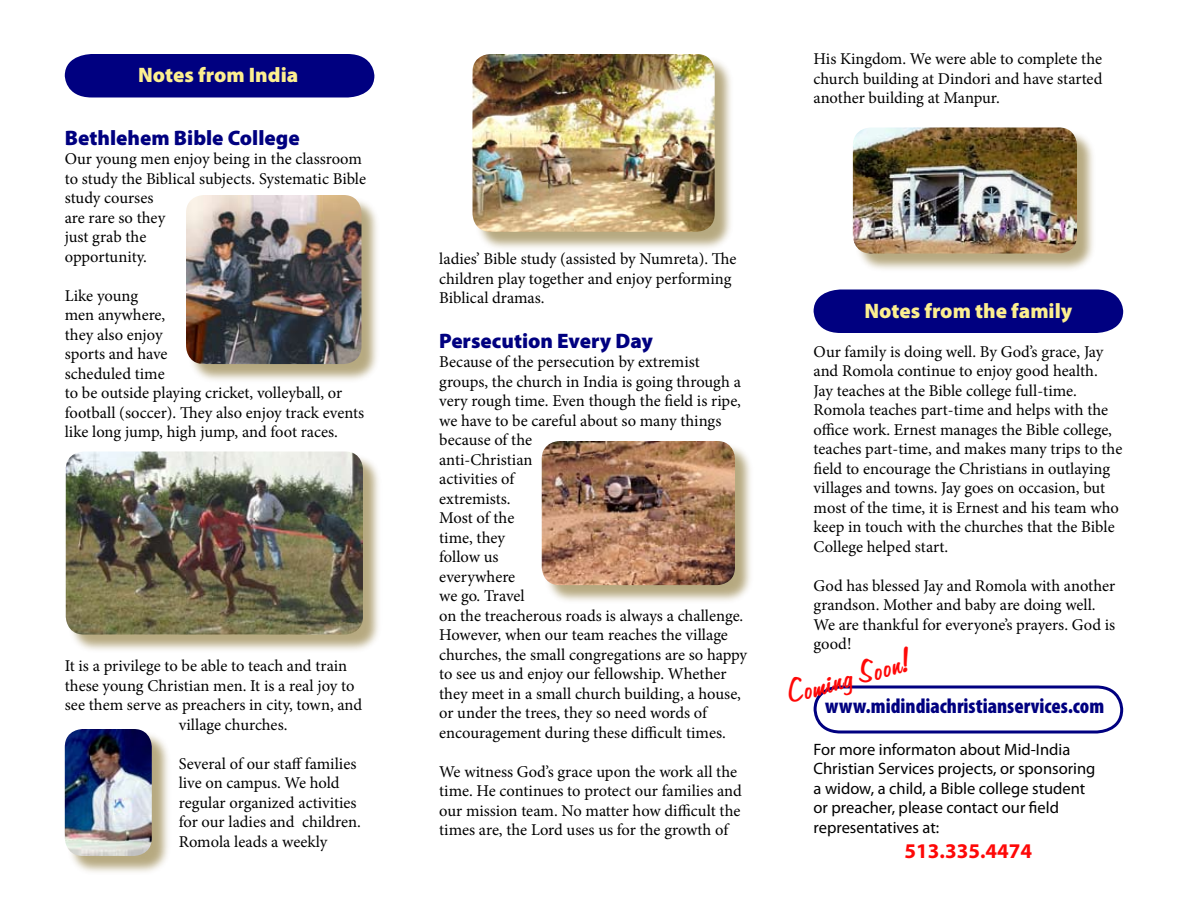
<style>
.page{position:relative;width:1188px;height:918px;background:#fff}
.page>*{position:absolute;margin:0;border:0;box-sizing:border-box;transform-origin:0 0}
.t1{font:36px "Jenkins";color:#fe0807}
.t2{font:900 21px "Myriad Pro";color:#000080}
.t3{font:900 condensed 21px "Myriad Pro";color:#000080}
.t4{font:900 21px "Myriad Pro";color:#fcef90}
.t5{font:700 21px "Myriad Pro";color:#fe0807}
.t6{font:16.5px/19.5px "Minion Pro";letter-spacing:-.005em;color:#000}
.t7{font:16.5px/19.6px "Myriad Pro";color:#000}
</style>
<div class="page">
<div style="left:814px;top:290px;width:309px;height:43px;background:#000080"></div>
<svg style="left:813px;top:685px;width:311px;height:49px"></svg>
<div style="left:65px;top:54px;width:309px;height:43px;background:#000080"></div>
<div style="left:67px;top:453px;width:316px;height:201px;background:#6e5300;opacity:.5"></div>
<img style="left:66px;top:452px;width:297px;height:182px;border-radius:18px">
<div style="left:66px;top:730px;width:106px;height:145px;background:#6e5300;opacity:.5"></div>
<img style="left:65px;top:729px;width:87px;height:127px;border-radius:18px">
<div style="left:188px;top:196px;width:194px;height:188px;background:#6e5300;opacity:.5"></div>
<img style="left:186px;top:195px;width:175px;height:169px;border-radius:18px">
<div style="left:474px;top:56px;width:261px;height:196px;background:#6e5300;opacity:.5"></div>
<img style="left:472px;top:54px;width:243px;height:178px;border-radius:18px">
<div style="left:543px;top:442px;width:212px;height:162px;background:#6e5300;opacity:.5"></div>
<img style="left:542px;top:441px;width:193px;height:144px;border-radius:18px">
<div style="left:854px;top:129px;width:242px;height:145px;background:#6e5300;opacity:.5"></div>
<img style="left:853px;top:128px;width:224px;height:126px;border-radius:18px">
<p class="t4" style="left:138px;top:61px;width:162px">Notes from India</p>
<p class="t2" style="left:65px;top:124px;width:236px">Bethlehem Bible College</p>
<p class="t6" style="left:65px;top:149px;width:303px">Our young men enjoy being in the classroom to study the Biblical subjects. Systematic Bible study courses<br>are rare so they<br>just grab the<br>opportunity.</p>
<p class="t6" style="left:65px;top:286px;width:301px">Like young<br>men anywhere,<br>they also enjoy<br>sports and have<br>scheduled time<br>to be outside playing cricket, volleyball, or football (soccer). They also enjoy track events like long jump, high jump, and foot races.</p>
<p class="t6" style="left:65px;top:656px;width:284px">It is a privilege to be able to teach and train</p>
<p class="t6" style="left:65px;top:676px;width:291px">these young Christian men. It is a real joy to</p>
<p class="t6" style="left:65px;top:695px;width:299px">see them serve as preachers in city, town, and</p>
<p class="t6" style="left:179px;top:715px;width:110px">village churches.</p>
<p class="t6" style="left:179px;top:754px;width:184px">Several of our staff families live on campus. We hold regular organized activities for our ladies and children.<br>Romola leads a weekly</p>
<p class="t6" style="left:814px;top:50px;width:290px;text-align:justify">His Kingdom. We were able to complete the church building at Dindori and have started another building at Manpur.</p>
<p class="t6" style="left:439px;top:249px;width:299px">ladies’ Bible study (assisted by Numreta). The children play together and enjoy performing<br>Biblical dramas.</p>
<p class="t2" style="left:439px;top:327px;width:215px">Persecution Every Day</p>
<p class="t6" style="left:439px;top:352px;width:310px">Because of the persecution by extremist groups, the church in India is going through a very rough time. Even though the field is ripe, we have to be careful about so many things because of the<br>anti-Christian<br>activities of<br>extremists.<br>Most of the<br>time, they<br>follow us<br>everywhere<br>we go. Travel<br>on the treacherous roads is always a challenge.<br>However, when our team reaches the village churches, the small congregations are so happy to see us and enjoy our fellowship. Whether they meet in a small church building, a house, or under the trees, they so need words of encouragement during these difficult times.</p>
<p class="t6" style="left:439px;top:762px;width:304px">We witness God’s grace upon the work all the time. He continues to protect our families and our mission team. No matter how difficult the times are, the Lord uses us for the growth of</p>
<p class="t4" style="left:864px;top:297px;width:209px">Notes from the family</p>
<p class="t6" style="left:814px;top:342px;width:310px">Our family is doing well. By God’s grace, Jay and Romola continue to enjoy good health.<br>Jay teaches at the Bible college full-time.<br>Romola teaches part-time and helps with the office work. Ernest manages the Bible college, teaches part-time, and makes many trips to the field to encourage the Christians in outlaying villages and towns. Jay goes on occasion, but most of the time, it is Ernest and his team who keep in touch with the churches that the Bible College helped start.</p>
<p class="t6" style="left:814px;top:576px;width:303px">God has blessed Jay and Romola with another grandson. Mother and baby are doing well.<br>We are thankful for everyone’s prayers. God is good!</p>
<h1 class="t1" style="left:784px;top:673px;width:128px;rotate:-15deg">Coming Soon!</h1>
<p class="t3" style="left:825px;top:693px;width:281px">www.midindiachristianservices.com</p>
<p class="t7" style="left:814px;top:739px;width:283px">For more informaton about Mid-India Christian Services projects, or sponsoring a widow, a child, a Bible college student or preacher, please contact our field representatives at:</p>
<p class="t5" style="left:905px;top:838px;width:129px">513.335.4474</p>
</div>
